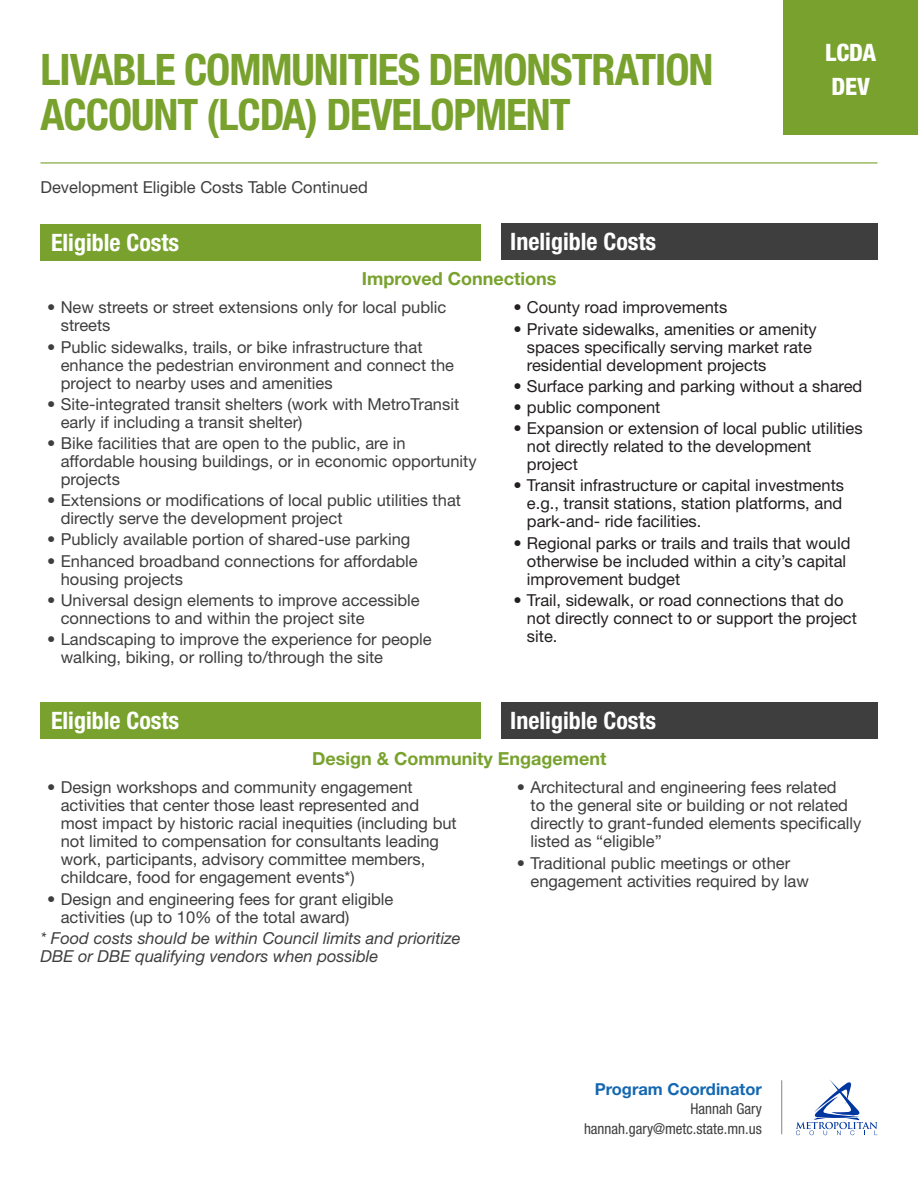
<style>
.page{position:relative;width:918px;height:1188px;background:#fff}
.page>*{position:absolute;margin:0;border:0;box-sizing:border-box;transform-origin:0 0}
.t1{font:700 condensed 43.5px "Helvetica Neue LT Std";letter-spacing:-.025em;color:#78a22d}
.t2{font:700 condensed 24px "Helvetica Neue LT Std";color:#fff}
.t3{font:800 condensed 24px "Helvetica Neue LT Std";color:#fff}
.t4{font:700 18px "Helvetica Neue LT Std";color:#78a22d}
.t5{font:16.5px/18px "Helvetica Neue LT Std";color:#3e3e3f}
.t6{font:16.5px/18px "Helvetica Neue LT Std";color:#231f20}
.t7{font:italic 16.5px/18px "Helvetica Neue LT Std";color:#3e3e3f}
.t8{font:700 16.5px "Helvetica Neue LT Std";color:#1467b1}
.Details{font:condensed 15px "Helvetica Neue LT Std";color:#3e3e3f}
</style>
<div class="page">
<div style="left:783px;top:0;width:135px;height:135px;background:#78a22d"></div>
<hr style="left:40px;top:162px;width:838px;height:2px;background:#78a22d">
<div style="left:40px;top:224px;width:441px;height:37px;background:#78a22d"></div>
<div style="left:501px;top:223px;width:377px;height:37px;background:#3e3e3f"></div>
<div style="left:40px;top:702px;width:441px;height:37px;background:#78a22d"></div>
<div style="left:501px;top:702px;width:377px;height:37px;background:#3e3e3f"></div>
<svg style="left:796px;top:1079px;width:81px;height:56px"></svg>
<hr style="left:781px;top:1080px;width:1px;height:54px;background:#231f20">
<p class="t1" style="left:40px;top:44px;width:674px">LIVABLE COMMUNITIES DEMONSTRATION</p>
<p class="t1" style="left:40px;top:89px;width:532px">ACCOUNT (LCDA) DEVELOPMENT</p>
<p class="t5" style="left:40px;top:178px;width:329px">Development Eligible Costs Table Continued</p>
<h1 class="t2" style="left:51px;top:227px;width:130px">Eligible Costs</h1>
<h1 class="t2" style="left:510px;top:227px;width:148px">Ineligible Costs</h1>
<h2 class="t3" style="left:825px;top:38px;width:53px">LCDA</h2>
<h2 class="t3" style="left:832px;top:71px;width:40px">DEV</h2>
<h2 class="t4" style="left:362px;top:267px;width:196px">Improved Connections</h2>
<p class="t5" style="left:61px;top:298px;width:387px;text-indent:-14px">• New streets or street extensions only for local public streets</p>
<p class="t5" style="left:61px;top:337px;width:395px;text-indent:-14px">• Public sidewalks, trails, or bike infrastructure that enhance the pedestrian environment and connect the project to nearby uses and amenities</p>
<p class="t5" style="left:61px;top:395px;width:400px;text-indent:-14px">• Site-integrated transit shelters (work with MetroTransit early if including a transit shelter)</p>
<p class="t5" style="left:61px;top:434px;width:417px;text-indent:-14px">• Bike facilities that are open to the public, are in affordable housing buildings, or in economic opportunity projects</p>
<p class="t5" style="left:61px;top:491px;width:402px;text-indent:-14px">• Extensions or modifications of local public utilities that directly serve the development project</p>
<p class="t5" style="left:47px;top:530px;width:365px">• Publicly available portion of shared-use parking</p>
<p class="t5" style="left:61px;top:552px;width:358px;text-indent:-14px">• Enhanced broadband connections for affordable housing projects</p>
<p class="t5" style="left:61px;top:591px;width:361px;text-indent:-14px">• Universal design elements to improve accessible connections to and within the project site</p>
<p class="t5" style="left:61px;top:630px;width:373px;text-indent:-14px">• Landscaping to improve the experience for people walking, biking, or rolling to/through the site</p>
<p class="t6" style="left:513px;top:298px;width:216px">• County road improvements</p>
<p class="t6" style="left:527px;top:319px;width:292px;text-indent:-14px">• Private sidewalks, amenities or amenity spaces specifically serving market rate residential development projects</p>
<p class="t6" style="left:513px;top:377px;width:351px">• Surface parking and parking without a shared</p>
<p class="t6" style="left:513px;top:398px;width:149px">• public component</p>
<p class="t6" style="left:527px;top:419px;width:337px;text-indent:-14px">• Expansion or extension of local public utilities not directly related to the development project</p>
<p class="t6" style="left:527px;top:476px;width:319px;text-align:justify;text-indent:-14px">• Transit infrastructure or capital investments e.g., transit stations, station platforms, and park-and- ride facilities.</p>
<p class="t6" style="left:527px;top:534px;width:325px;text-indent:-14px">• Regional parks or trails and trails that would otherwise be included within a city’s capital improvement budget</p>
<p class="t6" style="left:527px;top:591px;width:332px;text-indent:-14px">• Trail, sidewalk, or road connections that do not directly connect to or support the project site.</p>
<h1 class="t2" style="left:51px;top:706px;width:130px">Eligible Costs</h1>
<h1 class="t2" style="left:510px;top:706px;width:148px">Ineligible Costs</h1>
<h2 class="t4" style="left:312px;top:747px;width:296px">Design &amp; Community Engagement</h2>
<p class="t5" style="left:530px;top:778px;width:332px;text-indent:-14px">• Architectural and engineering fees related<br>to the general site or building or not related directly to grant-funded elements specifically listed as “eligible”</p>
<p class="t5" style="left:530px;top:853px;width:280px;text-indent:-14px">• Traditional public meetings or other engagement activities required by law</p>
<p class="t5" style="left:61px;top:778px;width:398px;text-indent:-14px">• Design workshops and community engagement activities that center those least represented and most impact by historic racial inequities (including but not limited to compensation for consultants leading work, participants, advisory committee members, childcare, food for engagement events*)</p>
<p class="t5" style="left:61px;top:889px;width:334px;text-indent:-14px">• Design and engineering fees for grant eligible activities (up to 10% of the total award)</p>
<p class="t7" style="left:40px;top:929px;width:422px">* Food costs should be within Council limits and prioritize<br>DBE or DBE qualifying vendors when possible</p>
<p class="t8" style="left:595px;top:1079px;width:169px">Program Coordinator</p>
<p class="Details" style="left:691px;top:1100px;width:73px">Hannah Gary</p>
<p class="Details" style="left:584px;top:1120px;width:179px">hannah.gary@metc.state.mn.us</p>
</div>
